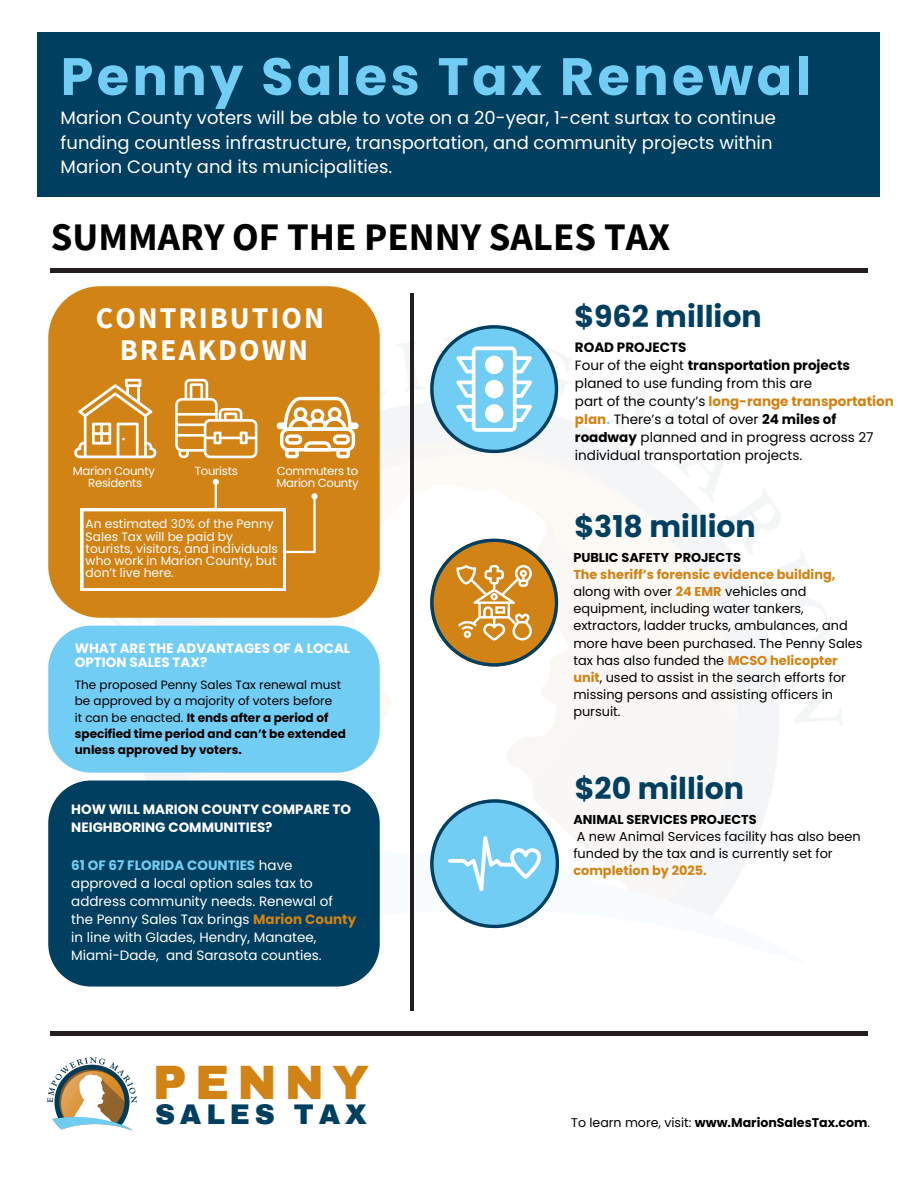
<style>
.page{position:relative;width:918px;height:1188px;background:#fff}
.page>*{position:absolute;margin:0;border:0;box-sizing:border-box;transform-origin:0 0}
.t1{font:700 52.5px "Poppins";letter-spacing:.065em;color:#72cdf4}
.t2{font:900 47.25px "Archivo";letter-spacing:.175em;color:#d18316}
.t3{font:700 39px "Source Sans Pro";color:#000}
.t4{font:700 30px "Poppins";color:#003f5f}
.t5{font:700 30px/32.7px "Source Sans Pro";letter-spacing:.065em;color:#fff;text-align:center}
.t6{font:900 27.75px "Archivo";letter-spacing:.175em;color:#003f5f}
.t7{font:18px/24.8px "Poppins";color:#fff}
.t8{font:13.5px/18px "Poppins";color:#fff}
.t9{font:13.5px/18px "Poppins";color:#000}
.t10{font:700 13.5px "Poppins";color:#fff}
.t11{font:700 13.5px "Poppins";color:#d18316}
.t12{font:700 13.5px "Poppins";color:#000}
.t13{font:12.9px/17.2px "Poppins";color:#000}
.t14{font:700 12.9px "Poppins";color:#000}
.t15{font:700 12.6px "Poppins";color:#000}
.t16{font:12.3px/12.3px "Poppins";color:#fff}
.t17{font:700 12px "Poppins";color:#000}
.t18{font:12px "Poppins";color:#000}
.t19{font:11.7px "Poppins";letter-spacing:-.025em;color:#fff}
.s1{font-weight:400}
.s2{font-weight:700;color:#72cdf4}
.s3{font-weight:700;color:#d18316}
.s4{font-weight:700}
.s5{font-weight:400;color:#000}
</style>
<div class="page">
<div style="left:37px;top:32px;width:843px;height:164px;background:#003f5f"></div>
<hr style="left:50px;top:269px;width:818px;height:4px;background:#231f20">
<hr style="left:50px;top:1032px;width:818px;height:4px;background:#231f20">
<div style="left:48px;top:286px;width:332px;height:332px;background:#d18316;border-radius:52px"></div>
<svg style="left:74px;top:379px;width:82px;height:79px"></svg>
<svg style="left:175px;top:379px;width:82px;height:79px"></svg>
<svg style="left:277px;top:397px;width:82px;height:61px"></svg>
<svg style="left:81px;top:509px;width:205px;height:82px"></svg>
<hr style="left:283px;top:551px;width:32px;height:2px;background:#fff">
<hr style="left:313px;top:496px;width:3px;height:57px;background:#fff">
<hr style="left:215px;top:483px;width:2px;height:26px;background:#fff">
<div style="left:311px;top:493px;width:7px;height:6px;background:#fff;border-radius:50%"></div>
<svg style="left:213px;top:479px;width:6px;height:6px"></svg>
<div style="left:48px;top:626px;width:332px;height:147px;background:#72cdf4"></div>
<div style="left:48px;top:781px;width:332px;height:206px;background:#003f5f"></div>
<hr style="left:410px;top:293px;width:4px;height:718px;background:#231f20">
<svg style="left:430px;top:539px;width:128px;height:128px"></svg>
<svg style="left:430px;top:325px;width:128px;height:128px"></svg>
<img style="left:47px;top:1057px;width:90px;height:74px">
<svg style="left:430px;top:799px;width:129px;height:129px"></svg>
<p class="t1" style="left:61px;top:40px;width:752px">Penny Sales Tax Renewal</p>
<p class="t7" style="left:61px;top:105px;width:717px">Marion County voters will be able to vote on a 20-year, 1-cent surtax to continue funding countless infrastructure, transportation, and community projects within<br>Marion County and its municipalities.</p>
<p class="t3" style="left:51px;top:211px;width:621px">SUMMARY OF THE PENNY SALES TAX</p>
<p class="t5" style="left:96px;top:301px;width:230px">CONTRIBUTION<br>BREAKDOWN</p>
<h1 class="t19" style="left:73px;top:463px;width:84px">Marion County</h1>
<h6 class="t19" style="left:88px;top:474px;width:56px">Residents</h6>
<h3 class="t19" style="left:195px;top:463px;width:44px">Tourists</h3>
<p class="t19" style="left:277px;top:463px;width:83px">Commuters to</p>
<h4 class="t19" style="left:277px;top:475px;width:84px">Marion County</h4>
<p class="t16" style="left:86px;top:518px;width:190px">An estimated 30% of the Penny</p>
<p class="t16" style="left:86px;top:530px;width:149px">Sales Tax will be paid by</p>
<p class="t16" style="left:86px;top:542px;width:194px">tourists, visitors, and individuals who work in Marion County, but</p>
<p class="t16" style="left:86px;top:567px;width:90px">don’t live here.</p>
<p class="t10" style="left:75px;top:639px;width:277px">WHAT ARE THE ADVANTAGES OF A LOCAL</p>
<p class="t10" style="left:75px;top:653px;width:134px">OPTION SALES TAX?</p>
<p class="t18" style="left:75px;top:677px;width:268px">The proposed Penny Sales Tax renewal must</p>
<p class="t18" style="left:75px;top:693px;width:259px">be approved by a majority of voters before</p>
<h5 class="t17" style="left:75px;top:709px;width:255px"><span class="s1">it can be enacted.</span> It ends after a period of</h5>
<p class="t17" style="left:75px;top:725px;width:273px">specified time period and can’t be extended</p>
<p class="t17" style="left:75px;top:741px;width:168px">unless approved by voters.</p>
<h5 class="t10" style="left:71px;top:800px;width:281px">HOW WILL MARION COUNTY COMPARE TO</h5>
<p class="t10" style="left:71px;top:818px;width:203px">NEIGHBORING COMMUNITIES?</p>
<h5 class="t8" style="left:71px;top:856px;width:286px"><span class="s2">61 OF 67 FLORIDA COUNTIES</span> have approved a local option sales tax to address community needs. Renewal of the Penny Sales Tax brings <span class="s3">Marion County </span>in line with Glades, Hendry, Manatee, Miami-Dade, and Sarasota counties.</h5>
<p class="t2" style="left:153px;top:1058px;width:218px">PENNY</p>
<h3 class="t6" style="left:155px;top:1100px;width:213px">SALES TAX</h3>
<p class="t4" style="left:574px;top:295px;width:189px">$962 million</p>
<p class="t12" style="left:575px;top:338px;width:113px">ROAD PROJECTS</p>
<p class="t9" style="left:575px;top:356px;width:277px">Four of the eight <span class="s4">transportation projects </span>planed to use funding from this are</p>
<p class="t11" style="left:575px;top:392px;width:321px"><span class="s5">part of the county’s</span> long-range transportation</p>
<p class="t9" style="left:575px;top:410px;width:300px"><span class="s3">plan</span><span class="s2">.</span> There’s a total of over <span class="s4">24 miles of roadway</span> planned and in progress across 27 individual transportation projects.</p>
<p class="t4" style="left:574px;top:506px;width:183px">$318 million</p>
<p class="t14" style="left:573px;top:548px;width:169px">PUBLIC SAFETY PROJECTS</p>
<p class="t13" style="left:573px;top:566px;width:291px"><span class="s3">The sheriff’s forensic evidence building, </span>along with over <span class="s3">24 EMR</span> vehicles and equipment, including water tankers, extractors, ladder trucks, ambulances, and more have been purchased. The Penny Sales tax has also funded the <span class="s3">MCSO helicopter unit</span>, used to assist in the search efforts for missing persons and assisting officers in pursuit.</p>
<p class="t4" style="left:575px;top:768px;width:171px">$20 million</p>
<p class="t14" style="left:573px;top:810px;width:185px">ANIMAL SERVICES PROJECTS</p>
<p class="t13" style="left:573px;top:828px;width:289px">A new Animal Services facility has also been funded by the tax and is currently set for <span class="s3">completion by 2025.</span></p>
<p class="t15" style="left:571px;top:1114px;width:301px"><span class="s1">To learn more, visit:</span> www.MarionSalesTax.com<span class="s1">.</span></p>
</div>
